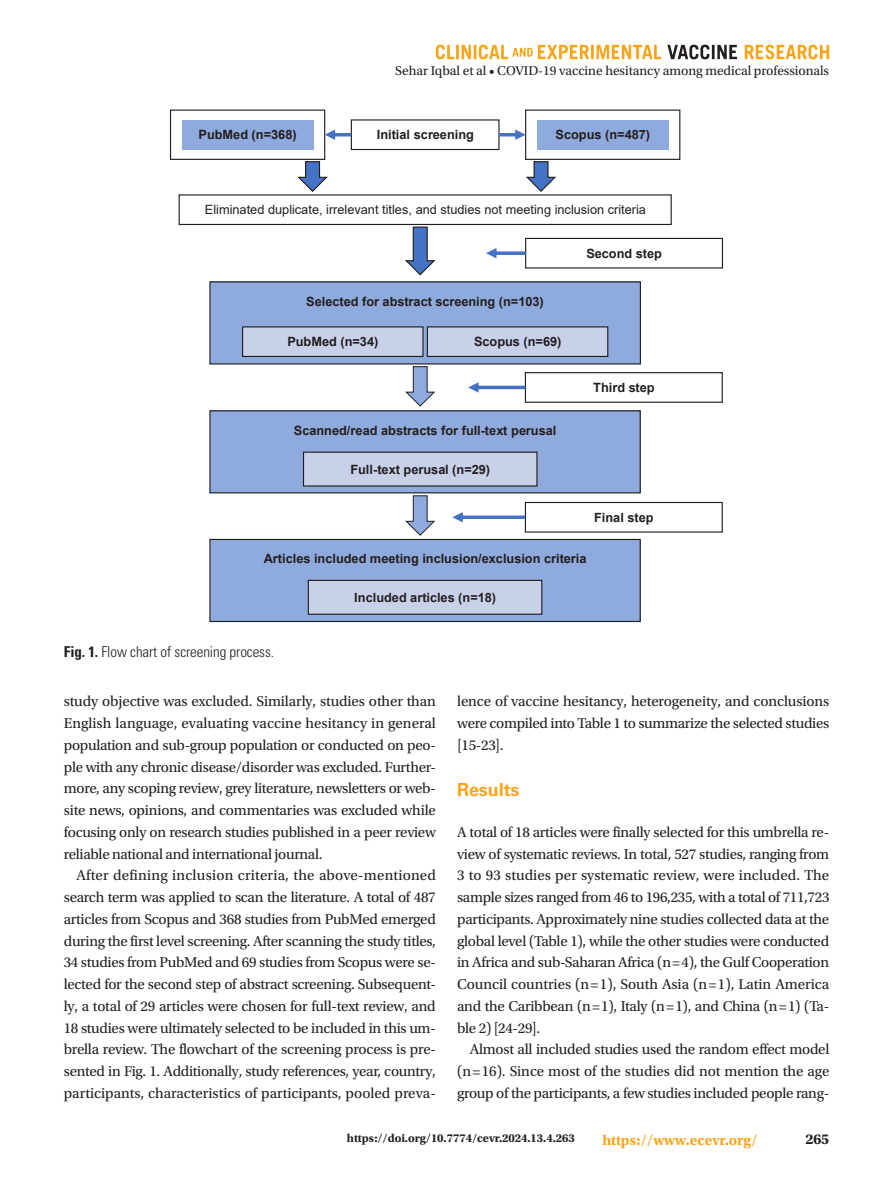
<style>
.page{position:relative;width:893px;height:1191px;background:#fff}
.page>*{position:absolute;margin:0;border:0;box-sizing:border-box;transform-origin:0 0}
.CVER_대제목{font:700 18px "Univers LT Std";letter-spacing:-.005em;color:#f9a51b}
.CVER_본문{font:15px/21.8px "Utopia Std";letter-spacing:-.02em;color:#231f20;text-align:justify}
.CVER_본문_0{font:15px/21.8px "Utopia Std";letter-spacing:-.02em;color:#231f20;text-align:justify}
.CVER_표그림캡션{font:300 condensed 15px "Univers LT Std";letter-spacing:-.005em;color:#231f20}
.t1{font:700 15px "Utopia Std";letter-spacing:-.005em;color:#f9a51b}
.t2{font:700 15px "Utopia Std";color:#231f20}
.CVER_하시라{font:13.5px "Utopia Std";letter-spacing:-.005em;color:#231f20}
.t3{font:700 12.75px "Arial";color:#231f20}
.t4{font:12.75px "Arial";color:#231f20}
.t5{font:700 12px "Utopia Std";letter-spacing:-.005em;color:#231f20}
.s1{font-weight:700}
</style>
<div class="page">
<svg style="left:745px;top:45px;width:84px;height:14px"></svg>
<svg style="left:667px;top:45px;width:70px;height:14px"></svg>
<svg style="left:436px;top:45px;width:225px;height:14px"></svg>
<div style="left:170px;top:110px;width:155px;height:50px;border:1px solid #231f20"></div>
<div style="left:182px;top:120px;width:131px;height:29px;background:#8faadc"></div>
<div style="left:525px;top:110px;width:155px;height:50px;border:1px solid #231f20"></div>
<div style="left:537px;top:120px;width:131px;height:29px;background:#8faadc"></div>
<div style="left:351px;top:119px;width:149px;height:31px;border:1px solid #231f20"></div>
<img style="left:352px;top:125px;width:1px;height:20px">
<div style="left:179px;top:194px;width:493px;height:31px;border:1px solid #231f20"></div>
<img style="left:180px;top:200px;width:491px;height:20px">
<div style="left:525px;top:238px;width:198px;height:30px;border:1px solid #231f20"></div>
<img style="left:526px;top:243px;width:196px;height:20px">
<div style="left:525px;top:372px;width:198px;height:31px;border:1px solid #231f20"></div>
<img style="left:526px;top:377px;width:196px;height:20px">
<div style="left:525px;top:502px;width:198px;height:30px;border:1px solid #231f20"></div>
<img style="left:526px;top:507px;width:196px;height:20px">
<div style="left:210px;top:282px;width:430px;height:82px;background:#8faadc"></div>
<img style="left:426px;top:287px;width:214px;height:72px">
<div style="left:243px;top:327px;width:180px;height:29px;background:#c9d1e9"></div>
<div style="left:242px;top:326px;width:182px;height:31px;border:1px solid #231f20"></div>
<img style="left:243px;top:332px;width:1px;height:20px">
<div style="left:427px;top:327px;width:181px;height:29px;background:#c9d1e9"></div>
<div style="left:427px;top:326px;width:181px;height:31px;border:1px solid #231f20"></div>
<img style="left:428px;top:332px;width:179px;height:20px">
<div style="left:210px;top:411px;width:430px;height:82px;background:#8faadc"></div>
<div style="left:209px;top:410px;width:432px;height:83px;border:1px solid #231f20"></div>
<img style="left:302px;top:415px;width:338px;height:73px">
<div style="left:303px;top:452px;width:234px;height:34px;background:#c9d1e9"></div>
<div style="left:303px;top:451px;width:234px;height:35px;border:1px solid #231f20"></div>
<img style="left:304px;top:457px;width:232px;height:24px">
<div style="left:210px;top:539px;width:430px;height:82px;background:#8faadc"></div>
<div style="left:209px;top:539px;width:432px;height:83px;border:1px solid #231f20"></div>
<img style="left:307px;top:544px;width:333px;height:72px">
<div style="left:308px;top:580px;width:234px;height:34px;background:#c9d1e9"></div>
<div style="left:308px;top:580px;width:234px;height:35px;border:1px solid #231f20"></div>
<img style="left:309px;top:585px;width:232px;height:24px">
<svg style="left:297px;top:161px;width:31px;height:31px"></svg>
<svg style="left:526px;top:161px;width:31px;height:31px"></svg>
<svg style="left:405px;top:226px;width:31px;height:50px"></svg>
<svg style="left:406px;top:366px;width:29px;height:40px"></svg>
<svg style="left:406px;top:495px;width:29px;height:40px"></svg>
<svg style="left:486px;top:248px;width:40px;height:10px"></svg>
<svg style="left:468px;top:382px;width:57px;height:11px"></svg>
<svg style="left:452px;top:512px;width:73px;height:10px"></svg>
<svg style="left:325px;top:129px;width:26px;height:11px"></svg>
<svg style="left:499px;top:129px;width:27px;height:11px"></svg>
<p class="CVER_하시라" style="left:395px;top:63px;width:435px">Sehar Iqbal et al • COVID-19 vaccine hesitancy among medical professionals</p>
<p class="t3" style="left:199px;top:126px;width:100px">PubMed (n=368)</p>
<p class="t3" style="left:377px;top:126px;width:99px">Initial screening</p>
<p class="t3" style="left:555px;top:126px;width:96px">Scopus (n=487)</p>
<p class="t4" style="left:205px;top:201px;width:442px">Eliminated duplicate, irrelevant titles, and studies not meeting inclusion criteria</p>
<p class="t3" style="left:586px;top:244px;width:77px">Second step</p>
<p class="t3" style="left:306px;top:292px;width:239px">Selected for abstract screening (n=103)</p>
<p class="t3" style="left:287px;top:333px;width:93px">PubMed (n=34)</p>
<p class="t3" style="left:474px;top:333px;width:89px">Scopus (n=69)</p>
<p class="t3" style="left:294px;top:421px;width:264px">Scanned/read abstracts for full-text perusal</p>
<p class="t3" style="left:350px;top:460px;width:141px">Full-text perusal (n=29)</p>
<p class="t3" style="left:593px;top:379px;width:63px">Third step</p>
<p class="t3" style="left:594px;top:508px;width:61px">Final step</p>
<p class="t3" style="left:264px;top:550px;width:324px">Articles included meeting inclusion/exclusion criteria</p>
<p class="t3" style="left:354px;top:588px;width:143px">Included articles (n=18)</p>
<p class="CVER_표그림캡션" style="left:64px;top:642px;width:212px"><span class="s1">Fig. 1.</span> Flow chart of screening process.</p>
<p class="CVER_본문" style="left:64px;top:691px;width:374px">study objective was excluded. Similarly, studies other than English language, evaluating vaccine hesitancy in general population and sub-group population or conducted on peo&shy;ple with any chronic disease/disorder was excluded. Further&shy;more, any scoping review, grey literature, newsletters or web&shy;site news, opinions, and commentaries was excluded while focusing only on research studies published in a peer review reliable national and international journal.</p>
<p class="CVER_본문" style="left:64px;top:865px;width:374px;text-indent:13px">After defining inclusion criteria, the above-mentioned search term was applied to scan the literature. A total of 487 articles from Scopus and 368 studies from PubMed emerged during the first level screening. After scanning the study titles, 34 studies from PubMed and 69 studies from Scopus were se&shy;lected for the second step of abstract screening. Subsequent&shy;ly, a total of 29 articles were chosen for full-text review, and 18 studies were ultimately selected to be included in this um&shy;brella review. The flowchart of the screening process is pre&shy;sented in Fig. 1. Additionally, study references, year, country, participants, characteristics of participants, pooled preva-</p>
<p class="CVER_본문" style="left:457px;top:691px;width:374px">lence of vaccine hesitancy, heterogeneity, and conclusions were compiled into Table 1 to summarize the selected studies [15-23].</p>
<p class="CVER_대제목" style="left:457px;top:779px;width:64px">Results</p>
<p class="CVER_본문_0" style="left:457px;top:821px;width:374px">A total of 18 articles were finally selected for this umbrella re&shy;view of systematic reviews. In total, 527 studies, ranging from 3 to 93 studies per systematic review, were included. The sample sizes ranged from 46 to 196,235, with a total of 711,723 participants. Approximately nine studies collected data at the global level (Table 1), while the other studies were conducted in Africa and sub-Saharan Africa (n=4), the Gulf Cooperation Council countries (n=1), South Asia (n=1), Latin America and the Caribbean (n=1), Italy (n=1), and China (n=1) (Ta&shy;ble 2) [24-29].</p>
<p class="CVER_본문" style="left:457px;top:1039px;width:374px;text-indent:13px">Almost all included studies used the random effect model (n=16). Since most of the studies did not mention the age group of the participants, a few studies included people rang-</p>
<p class="t5" style="left:347px;top:1131px;width:229px">https://doi.org/10.7774/cevr.2024.13.4.263</p>
<p class="t1" style="left:602px;top:1131px;width:157px">https://www.ecevr.org/</p>
<p class="t2" style="left:805px;top:1130px;width:25px">265</p>
</div>
